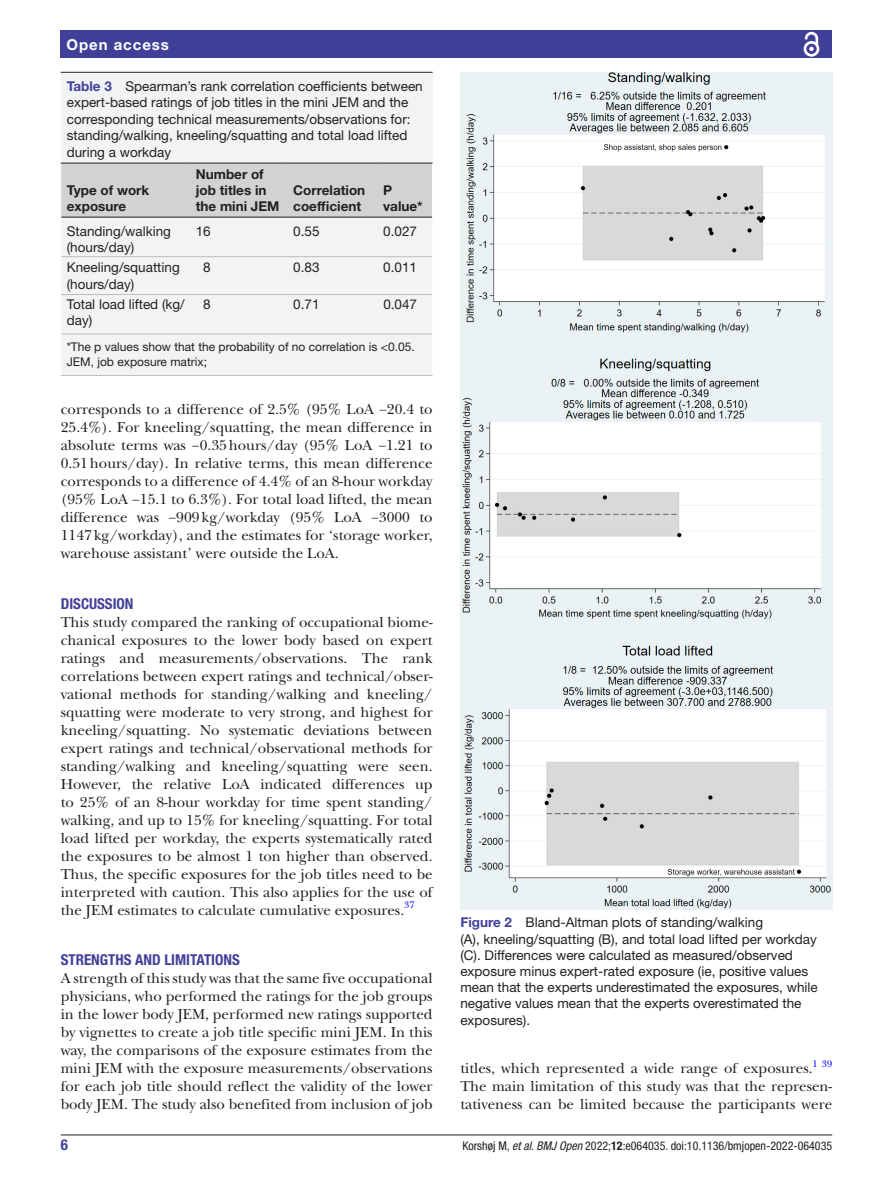
<style>
.page{position:relative;width:893px;height:1191px;background:#fff}
.page>*{position:absolute;margin:0;border:0;box-sizing:border-box;transform-origin:0 0}
.t1{font:15px/18px "New Baskerville";color:#231f20;text-align:justify}
.t2{font:700 condensed 15px "Helvetica Neue LT Std";color:#414099}
.t3{font:700 15px "Helvetica Neue LT Std";letter-spacing:.065em;color:#fff}
.t4{font:13.5px/16.2px "Helvetica Neue LT Std";color:#231f20}
.t5{font:700 13.5px/16.2px "Helvetica Neue LT Std";color:#231f20}
.t6{font:12px/15px "Helvetica Neue LT Std";color:#231f20}
.t7{font:condensed 12px "Helvetica Neue LT Std";color:#231f20}
.t8{font:9.9px "New Baskerville";color:#00f}
.s1{font-weight:700;color:#414099}
.s2{font-style:italic}
.s3{font-weight:700}
</style>
<div class="page">
<hr style="left:61px;top:1134px;width:771px;height:1px;background:#231f20">
<div style="left:61px;top:31px;width:771px;height:27px;background:#414099"></div>
<svg style="left:803px;top:31px;width:17px;height:26px"></svg>
<div style="left:61px;top:73px;width:372px;height:303px;background:#f2f3f4"></div>
<hr style="left:61px;top:72px;width:372px;height:1px;background:#231f20">
<div style="left:61px;top:164px;width:371px;height:53px;background:#d1d2d4"></div>
<hr style="left:61px;top:163px;width:129px;height:1px;background:#231f20">
<hr style="left:61px;top:217px;width:129px;height:1px;background:#231f20">
<hr style="left:190px;top:163px;width:97px;height:1px;background:#231f20">
<hr style="left:190px;top:217px;width:97px;height:1px;background:#231f20">
<hr style="left:287px;top:163px;width:90px;height:1px;background:#231f20">
<hr style="left:287px;top:217px;width:90px;height:1px;background:#231f20">
<hr style="left:377px;top:163px;width:56px;height:1px;background:#231f20">
<hr style="left:377px;top:217px;width:55px;height:1px;background:#231f20">
<hr style="left:61px;top:256px;width:129px;height:1px;background:#bcbdc0">
<hr style="left:190px;top:256px;width:97px;height:1px;background:#bcbdc0">
<hr style="left:287px;top:256px;width:90px;height:1px;background:#bcbdc0">
<hr style="left:377px;top:256px;width:55px;height:1px;background:#bcbdc0">
<hr style="left:61px;top:294px;width:129px;height:1px;background:#bcbdc0">
<hr style="left:190px;top:294px;width:97px;height:1px;background:#bcbdc0">
<hr style="left:190px;top:334px;width:97px;height:1px;background:#bcbdc0">
<hr style="left:287px;top:294px;width:90px;height:1px;background:#bcbdc0">
<hr style="left:287px;top:334px;width:90px;height:1px;background:#bcbdc0">
<hr style="left:377px;top:294px;width:55px;height:1px;background:#bcbdc0">
<hr style="left:377px;top:334px;width:55px;height:1px;background:#bcbdc0">
<hr style="left:61px;top:334px;width:129px;height:1px;background:#bcbdc0">
<hr style="left:61px;top:375px;width:129px;height:1px;background:#bcbdc0">
<hr style="left:190px;top:375px;width:97px;height:1px;background:#bcbdc0">
<hr style="left:287px;top:375px;width:90px;height:1px;background:#bcbdc0">
<hr style="left:377px;top:375px;width:56px;height:1px;background:#bcbdc0">
<hr style="left:432px;top:163px;width:1px;height:54px;background:#fff">
<hr style="left:432px;top:217px;width:1px;height:40px;background:#fff">
<hr style="left:432px;top:257px;width:1px;height:37px;background:#fff">
<hr style="left:432px;top:294px;width:1px;height:40px;background:#fff">
<hr style="left:432px;top:334px;width:1px;height:41px;background:#fff">
<img style="left:460px;top:73px;width:372px;height:836px">
<p class="t3" style="left:66px;top:35px;width:104px">Open access</p>
<p class="t4" style="left:67px;top:77px;width:358px"><span class="s1">Table 3</span> Spearman’s rank correlation coefficients between expert-based ratings of job titles in the mini JEM and the corresponding technical measurements/observations for: standing/walking, kneeling/squatting and total load lifted during a workday</p>
<p class="t5" style="left:67px;top:182px;width:84px">Type of work exposure</p>
<p class="t5" style="left:196px;top:165px;width:85px">Number of job titles in the mini JEM</p>
<p class="t5" style="left:293px;top:182px;width:73px">Correlation coefficient</p>
<p class="t5" style="left:383px;top:182px;width:41px">P value*</p>
<p class="t4" style="left:67px;top:223px;width:106px">Standing/walking (hours/day)</p>
<p class="t4" style="left:196px;top:223px;width:17px">16</p>
<p class="t4" style="left:293px;top:223px;width:28px">0.55</p>
<p class="t4" style="left:383px;top:223px;width:35px">0.027</p>
<p class="t4" style="left:67px;top:259px;width:115px">Kneeling/squatting (hours/day)</p>
<p class="t4" style="left:203px;top:259px;width:9px">8</p>
<p class="t4" style="left:293px;top:259px;width:28px">0.83</p>
<p class="t4" style="left:383px;top:259px;width:35px">0.011</p>
<p class="t4" style="left:67px;top:295px;width:120px">Total load lifted (kg/ day)</p>
<p class="t4" style="left:203px;top:295px;width:9px">8</p>
<p class="t4" style="left:293px;top:295px;width:28px">0.71</p>
<p class="t4" style="left:383px;top:295px;width:35px">0.047</p>
<p class="t6" style="left:67px;top:339px;width:349px">*The p values show that the probability of no correlation is &lt;0.05.<br>JEM, job exposure matrix;</p>
<p class="t1" style="left:61px;top:400px;width:373px">corresponds to a difference of 2.5% (95% LoA −20.4 to 25.4%). For kneeling/squatting, the mean difference in absolute terms was −0.35hours/day (95% LoA −1.21 to 0.51hours/day). In relative terms, this mean difference corresponds to a difference of 4.4% of an 8-hour workday (95% LoA −15.1 to 6.3%). For total load lifted, the mean difference was −909kg/workday (95% LoA −3000 to 1147kg/workday), and the estimates for ‘storage worker, warehouse assistant’ were outside the LoA.</p>
<p class="t2" style="left:61px;top:594px;width:74px">DISCUSSION</p>
<p class="t1" style="left:61px;top:613px;width:373px">This study compared the ranking of occupational biome&shy;chanical exposures to the lower body based on expert ratings and measurements/observations. The rank correlations between expert ratings and technical/obser&shy;vational methods for standing/walking and kneeling/ squatting were moderate to very strong, and highest for kneeling/squatting. No systematic deviations between expert ratings and technical/observational methods for standing/walking and kneeling/squatting were seen.<br>However, the relative LoA indicated differences up to 25% of an 8-hour workday for time spent standing/ walking, and up to 15% for kneeling/squatting. For total load lifted per workday, the experts systematically rated the exposures to be almost 1 ton higher than observed.<br>Thus, the specific exposures for the job titles need to be interpreted with caution. This also applies for the use of the JEM estimates to calculate cumulative exposures.</p>
<p class="t8" style="left:404px;top:899px;width:12px">37</p>
<p class="t2" style="left:61px;top:951px;width:181px">STRENGTHS AND LIMITATIONS</p>
<p class="t1" style="left:61px;top:969px;width:373px">A strength of this study was that the same five occupational physicians, who performed the ratings for the job groups in the lower body JEM, performed new ratings supported by vignettes to create a job title specific mini JEM. In this way, the comparisons of the exposure estimates from the mini JEM with the exposure measurements/observations for each job title should reflect the validity of the lower body JEM. The study also benefited from inclusion of job</p>
<p class="t4" style="left:460px;top:914px;width:359px"><span class="s1">Figure 2</span> Bland-Altman plots of standing/walking<br>(A), kneeling/squatting (B), and total load lifted per workday (C). Differences were calculated as measured/observed exposure minus expert-rated exposure (ie, positive values mean that the experts underestimated the exposures, while negative values mean that the experts overestimated the exposures).</p>
<p class="t1" style="left:460px;top:1059px;width:354px">titles, which represented a wide range of exposures.</p>
<p class="t8" style="left:813px;top:1057px;width:21px">1 39</p>
<p class="t1" style="left:460px;top:1077px;width:373px">The main limitation of this study was that the represen&shy;tativeness can be limited because the participants were</p>
<p class="t2" style="left:61px;top:1135px;width:9px">6</p>
<p class="t7" style="left:463px;top:1138px;width:371px">Korshøj M, <span class="s2">et al</span>. <span class="s2">BMJ Open</span> 2022;<span class="s3">12</span>:e064035. doi:10.1136/bmjopen-2022-064035</p>
</div>
